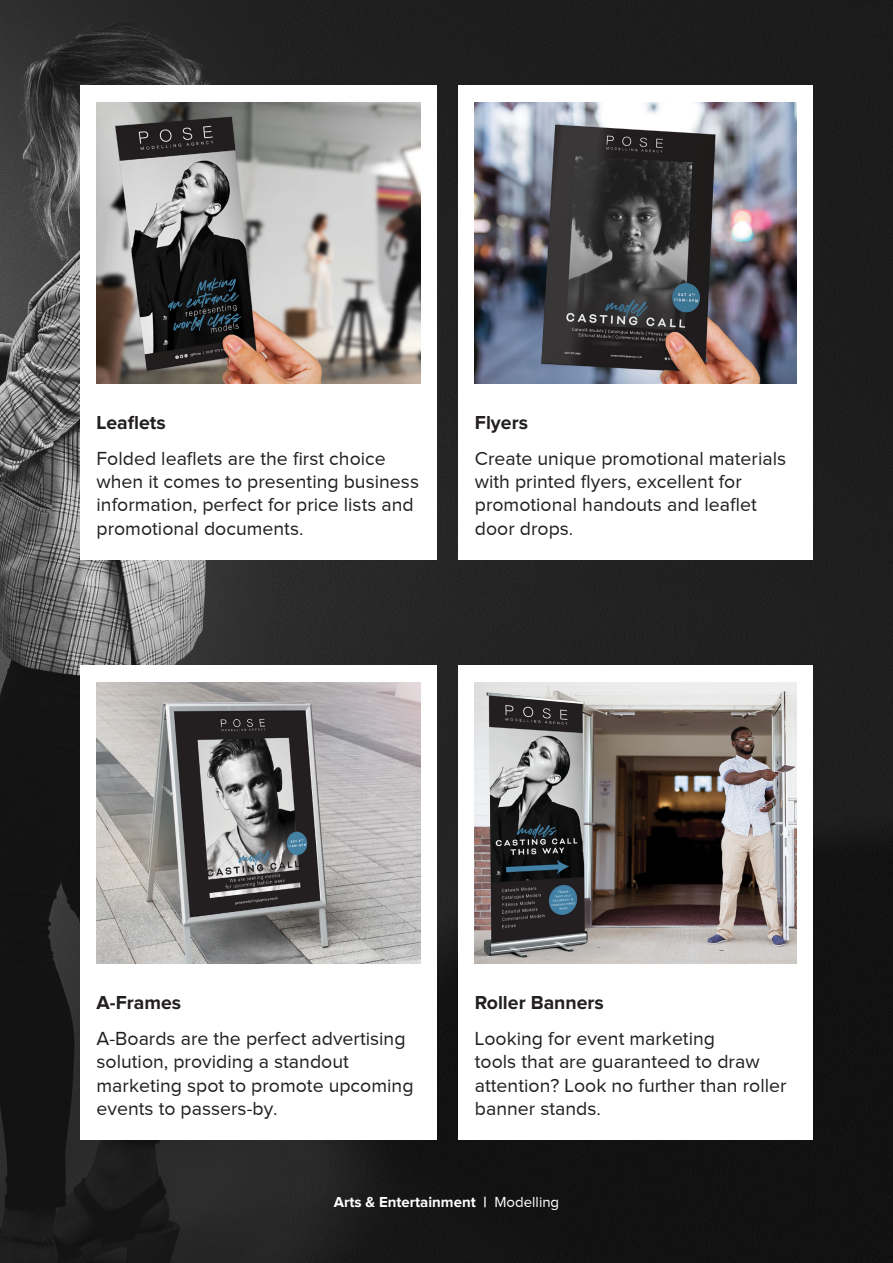
<style>
.page{position:relative;width:893px;height:1263px;background:#fff}
.page>*{position:absolute;margin:0;border:0;box-sizing:border-box;transform-origin:0 0}
.t1{font:19.5px/23.4px "Proxima Nova";color:#231f20}
.t2{font:700 19.5px "Proxima Nova";color:#231f20}
.t3{font:700 15px "Proxima Nova";color:#fff}
.s1{font-weight:400}
</style>
<div class="page">
<img style="left:0;top:0;width:893px;height:1263px">
<div style="left:80px;top:665px;width:357px;height:474px;background:#fff"></div>
<div style="left:458px;top:665px;width:355px;height:474px;background:#fff"></div>
<img style="left:97px;top:683px;width:324px;height:281px">
<img style="left:475px;top:683px;width:322px;height:281px">
<div style="left:80px;top:85px;width:357px;height:474px;background:#fff"></div>
<div style="left:458px;top:85px;width:355px;height:474px;background:#fff"></div>
<img style="left:97px;top:103px;width:324px;height:281px">
<img style="left:475px;top:103px;width:322px;height:281px">
<p class="t2" style="left:97px;top:412px;width:71px">Leaflets</p>
<p class="t1" style="left:97px;top:446px;width:324px">Folded leaflets are the first choice when it comes to presenting business information, perfect for price lists and promotional documents.</p>
<p class="t2" style="left:475px;top:412px;width:55px">Flyers</p>
<p class="t1" style="left:475px;top:446px;width:313px">Create unique promotional materials with printed flyers, excellent for promotional handouts and leaflet door drops.</p>
<p class="t2" style="left:97px;top:992px;width:86px">A-Frames</p>
<p class="t1" style="left:97px;top:1026px;width:318px">A-Boards are the perfect advertising solution, providing a standout marketing spot to promote upcoming events to passers-by.</p>
<p class="t2" style="left:475px;top:992px;width:131px">Roller Banners</p>
<p class="t1" style="left:475px;top:1026px;width:313px">Looking for event marketing<br>tools that are guaranteed to draw attention? Look no further than roller banner stands.</p>
<p class="t3" style="left:334px;top:1193px;width:227px">Arts &amp; Entertainment | <span class="s1">Modelling</span></p>
</div>
